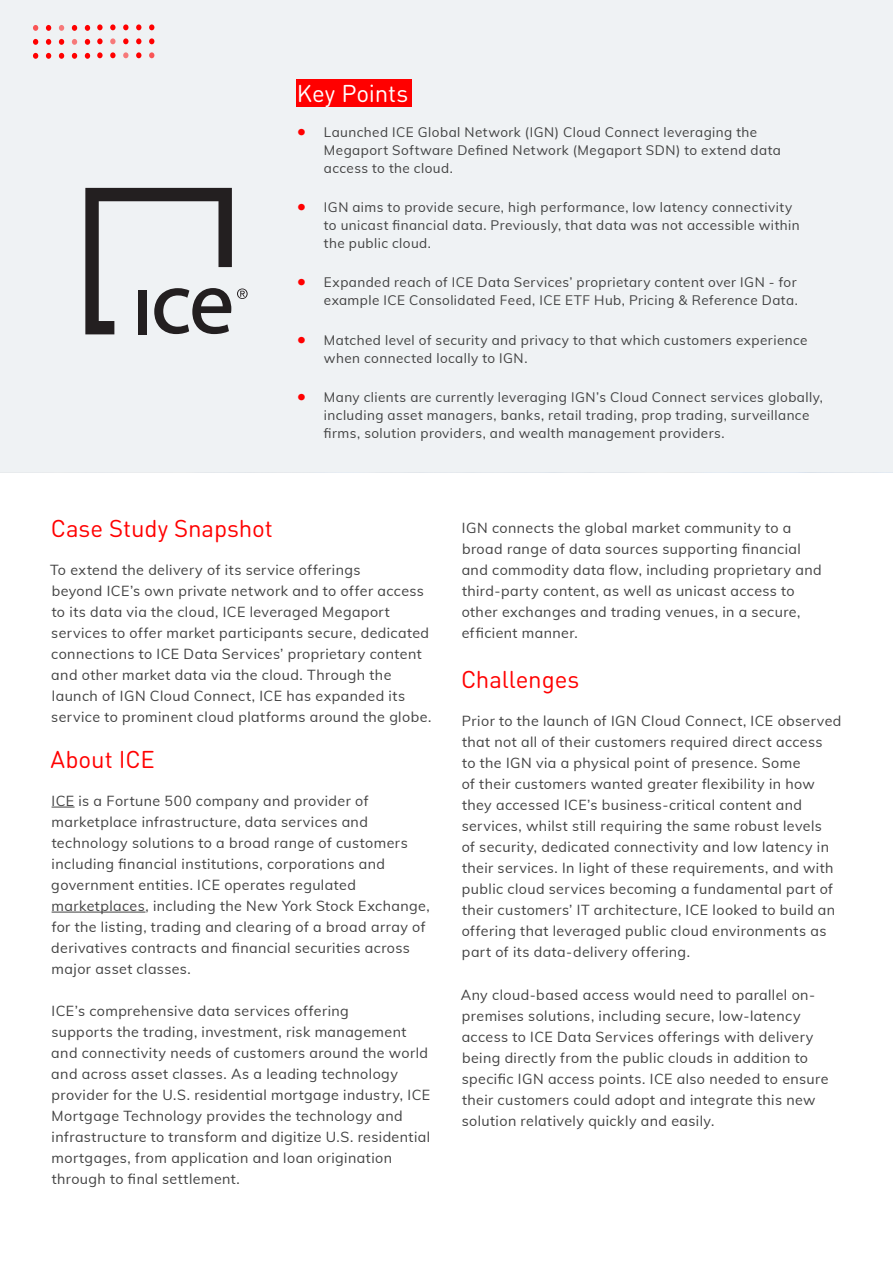
<style>
.page{position:relative;width:893px;height:1263px;background:#fff}
.page>*{position:absolute;margin:0;border:0;box-sizing:border-box;transform-origin:0 0}
.t1{font:24px "DIN Round OT";letter-spacing:-.005em;color:#f00}
.t2{font:24px "DIN Round OT";letter-spacing:-.01em;color:#fff}
.t3{font:14.25px/21px "Muli";letter-spacing:.03em;color:#414141}
.t4{font:13.5px/18px "Muli";letter-spacing:.03em;color:#414141}
.s1{font-size:18px;color:#f00}
</style>
<div class="page">
<div style="left:0;top:0;width:893px;height:473px;background:#eff2f4"></div>
<svg style="left:52px;top:807px;width:23px;height:1px"></svg>
<hr style="left:52px;top:912px;width:94px;height:1px;background:#414141">
<svg style="left:97px;top:52px;width:6px;height:6px"></svg>
<svg style="left:110px;top:52px;width:6px;height:6px"></svg>
<svg style="left:123px;top:52px;width:6px;height:6px"></svg>
<svg style="left:136px;top:52px;width:5px;height:6px"></svg>
<svg style="left:149px;top:52px;width:5px;height:6px"></svg>
<svg style="left:97px;top:38px;width:6px;height:6px"></svg>
<svg style="left:110px;top:38px;width:6px;height:6px"></svg>
<svg style="left:123px;top:38px;width:6px;height:6px"></svg>
<svg style="left:136px;top:38px;width:5px;height:6px"></svg>
<svg style="left:149px;top:38px;width:5px;height:6px"></svg>
<svg style="left:97px;top:24px;width:6px;height:6px"></svg>
<svg style="left:110px;top:24px;width:6px;height:6px"></svg>
<svg style="left:123px;top:24px;width:6px;height:6px"></svg>
<svg style="left:136px;top:24px;width:5px;height:6px"></svg>
<svg style="left:149px;top:24px;width:5px;height:6px"></svg>
<svg style="left:85px;top:25px;width:5px;height:6px"></svg>
<svg style="left:72px;top:25px;width:5px;height:6px"></svg>
<svg style="left:59px;top:25px;width:5px;height:6px"></svg>
<svg style="left:46px;top:25px;width:5px;height:6px"></svg>
<svg style="left:33px;top:25px;width:5px;height:6px"></svg>
<svg style="left:85px;top:39px;width:5px;height:6px"></svg>
<svg style="left:72px;top:39px;width:5px;height:6px"></svg>
<svg style="left:59px;top:39px;width:5px;height:6px"></svg>
<svg style="left:46px;top:39px;width:5px;height:6px"></svg>
<svg style="left:33px;top:39px;width:5px;height:6px"></svg>
<svg style="left:85px;top:53px;width:5px;height:6px"></svg>
<svg style="left:72px;top:53px;width:5px;height:6px"></svg>
<svg style="left:59px;top:53px;width:5px;height:6px"></svg>
<svg style="left:46px;top:53px;width:5px;height:6px"></svg>
<svg style="left:33px;top:53px;width:5px;height:6px"></svg>
<div style="left:296px;top:79px;width:115px;height:28px;background:#f00"></div>
<svg style="left:85px;top:188px;width:163px;height:146px"></svg>
<h1 class="t2" style="left:297px;top:78px;width:113px">Key Points</h1>
<p class="t4" style="left:324px;top:122px;width:458px;text-indent:-27px"><span class="s1">•</span> Launched ICE Global Network (IGN) Cloud Connect leveraging the<br>Megaport Software Defined Network (Megaport SDN) to extend data access to the cloud.</p>
<p class="t4" style="left:324px;top:198px;width:477px;text-indent:-27px"><span class="s1">•</span> IGN aims to provide secure, high performance, low latency connectivity to unicast financial data. Previously, that data was not accessible within the public cloud.</p>
<p class="t4" style="left:297px;top:273px;width:502px;text-align:right"><span class="s1">•</span> Expanded reach of ICE Data Services’ proprietary content over IGN - for example ICE Consolidated Feed, ICE ETF Hub, Pricing &amp; Reference Data.</p>
<p class="t4" style="left:324px;top:330px;width:485px;text-indent:-27px"><span class="s1">•</span> Matched level of security and privacy to that which customers experience when connected locally to IGN.</p>
<p class="t4" style="left:324px;top:387px;width:500px;text-indent:-27px"><span class="s1">•</span> Many clients are currently leveraging IGN’s Cloud Connect services globally, including asset managers, banks, retail trading, prop trading, surveillance firms, solution providers, and wealth management providers.</p>
<h1 class="t1" style="left:51px;top:513px;width:224px">Case Study Snapshot</h1>
<p class="t3" style="left:50px;top:559px;width:383px">To extend the delivery of its service offerings<br>beyond ICE’s own private network and to offer access to its data via the cloud, ICE leveraged Megaport services to offer market participants secure, dedicated connections to ICE Data Services’ proprietary content and other market data via the cloud. Through the launch of IGN Cloud Connect, ICE has expanded its service to prominent cloud platforms around the globe.</p>
<h1 class="t1" style="left:51px;top:744px;width:106px">About ICE</h1>
<p class="t3" style="left:51px;top:790px;width:380px">ICE is a Fortune 500 company and provider of marketplace infrastructure, data services and technology solutions to a broad range of customers including financial institutions, corporations and government entities. ICE operates regulated marketplaces, including the New York Stock Exchange, for the listing, trading and clearing of a broad array of derivatives contracts and financial securities across major asset classes.</p>
<p class="t3" style="left:51px;top:1000px;width:380px">ICE’s comprehensive data services offering<br>supports the trading, investment, risk management and connectivity needs of customers around the world and across asset classes. As a leading technology provider for the U.S. residential mortgage industry, ICE Mortgage Technology provides the technology and infrastructure to transform and digitize U.S. residential mortgages, from application and loan origination through to final settlement.</p>
<p class="t3" style="left:462px;top:517px;width:361px">IGN connects the global market community to a broad range of data sources supporting financial and commodity data flow, including proprietary and third-party content, as well as unicast access to other exchanges and trading venues, in a secure, efficient manner.</p>
<h1 class="t1" style="left:461px;top:665px;width:120px">Challenges</h1>
<p class="t3" style="left:462px;top:710px;width:381px">Prior to the launch of IGN Cloud Connect, ICE observed that not all of their customers required direct access<br>to the IGN via a physical point of presence. Some<br>of their customers wanted greater flexibility in how they accessed ICE’s business-critical content and services, whilst still requiring the same robust levels<br>of security, dedicated connectivity and low latency in their services. In light of these requirements, and with public cloud services becoming a fundamental part of their customers’ IT architecture, ICE looked to build an offering that leveraged public cloud environments as part of its data-delivery offering.</p>
<p class="t3" style="left:461px;top:983px;width:369px">Any cloud-based access would need to parallel on&shy;premises solutions, including secure, low-latency access to ICE Data Services offerings with delivery being directly from the public clouds in addition to specific IGN access points. ICE also needed to ensure their customers could adopt and integrate this new solution relatively quickly and easily.</p>
</div>
